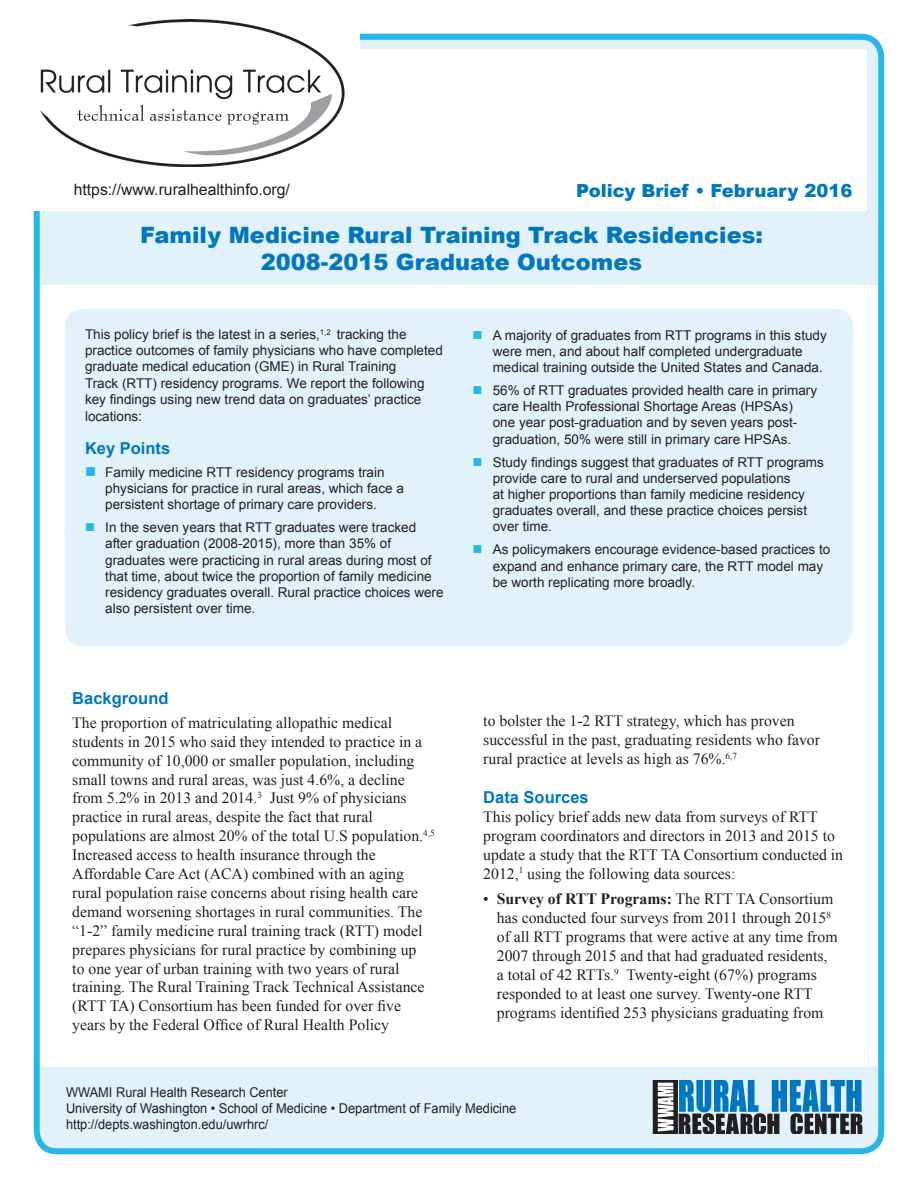
<style>
.page{position:relative;width:918px;height:1188px;background:#fff}
.page>*{position:absolute;margin:0;border:0;box-sizing:border-box;transform-origin:0 0}
.Policy_brief_title{font:900 22.5px "Arial";color:#0077c0}
.Date_line_in_masthea{font:900 18px "Arial";color:#0077c0}
.heading_1{font:700 16.5px "Arial";color:#0077c0}
.Text{font:700 16.5px "Arial";color:#0077c0}
.Text-2{font:15.75px/18.9px "Times New Roman";color:#231f20}
.Bullet_with_above_sp{font:15.75px/18.9px "Times New Roman";color:#231f20}
.Text-3{font:15.75px "Arial";color:#231f20}
.Bullet_in_blue_box{font:13.5px/16.2px "Arial";color:#231f20}
.Bullet_in_blue_box-2{font:13.5px "Arial";color:#231f20;scale:.95 1}
.s1{color:#26b6ea}
.s2{font-weight:700}
</style>
<div class="page">
<div style="left:41px;top:1066px;width:843px;height:88px;background:#e1f2fb"></div>
<div style="left:41px;top:34px;width:836px;height:251px;background:#e1f2fb"></div>
<div style="left:34px;top:34px;width:850px;height:1120px;border:6px solid #26b6ea;border-radius:20px"></div>
<img style="left:653px;top:1080px;width:209px;height:54px">
<div style="left:65px;top:309px;width:788px;height:337px;background:#e1f2fb;border-radius:18px"></div>
<div style="left:29px;top:49px;width:838px;height:162px;background:#fff"></div>
<img style="left:35px;top:20px;width:325px;height:146px">
<p class="Text-3" style="left:74px;top:179px;width:218px">https://www.ruralhealthinfo.org/</p>
<p class="Date_line_in_masthea" style="left:576px;top:178px;width:278px">Policy Brief • February 2016</p>
<p class="Policy_brief_title" style="left:140px;top:219px;width:624px">Family Medicine Rural Training Track Residencies:</p>
<p class="Policy_brief_title" style="left:261px;top:246px;width:383px">2008-2015 Graduate Outcomes</p>
<p class="Bullet_in_blue_box" style="left:85px;top:326px;width:359px">This policy brief is the latest in a series,<sup>1,2</sup> tracking the practice outcomes of family physicians who have completed graduate medical education (GME) in Rural Training<br>Track (RTT) residency programs. We report the following key findings using new trend data on graduates’ practice locations:</p>
<p class="heading_1" style="left:85px;top:437px;width:87px">Key Points</p>
<p class="Bullet_in_blue_box" style="left:105px;top:464px;width:300px;text-indent:-20px"><span class="s1">■</span> Family medicine RTT residency programs train physicians for practice in rural areas, which face a persistent shortage of primary care providers.</p>
<p class="Bullet_in_blue_box" style="left:105px;top:519px;width:340px;text-indent:-20px"><span class="s1">■</span> In the seven years that RTT graduates were tracked after graduation (2008-2015), more than 35% of graduates were practicing in rural areas during most of that time, about twice the proportion of family medicine residency graduates overall. Rural practice choices were also persistent over time.</p>
<p class="Bullet_in_blue_box" style="left:493px;top:327px;width:336px;text-indent:-20px"><span class="s1">■</span> A majority of graduates from RTT programs in this study were men, and about half completed undergraduate medical training outside the United States and Canada.</p>
<p class="Bullet_in_blue_box" style="left:472px;top:382px;width:346px;text-align:center"><span class="s1">■</span> 56% of RTT graduates provided health care in primary care Health Professional Shortage Areas (HPSAs)<br>one year post-graduation and by seven years post&shy;graduation, 50% were still in primary care HPSAs.</p>
<p class="Bullet_in_blue_box" style="left:493px;top:454px;width:333px;text-indent:-20px"><span class="s1">■</span> Study findings suggest that graduates of RTT programs provide care to rural and underserved populations<br>at higher proportions than family medicine residency graduates overall, and these practice choices persist over time.</p>
<p class="Bullet_in_blue_box" style="left:493px;top:542px;width:339px;text-indent:-20px"><span class="s1">■</span> As policymakers encourage evidence-based practices to expand and enhance primary care, the RTT model may be worth replicating more broadly.</p>
<p class="heading_1" style="left:72px;top:688px;width:98px">Background</p>
<p class="Text-2" style="left:72px;top:713px;width:364px">The proportion of matriculating allopathic medical students in 2015 who said they intended to practice in a community of 10,000 or smaller population, including small towns and rural areas, was just 4.6%, a decline from 5.2% in 2013 and 2014.<sup>3</sup> Just 9% of physicians practice in rural areas, despite the fact that rural populations are almost 20% of the total U.S population.<sup>4,5<br></sup>Increased access to health insurance through the Affordable Care Act (ACA) combined with an aging rural population raise concerns about rising health care demand worsening shortages in rural communities. The “1-2” family medicine rural training track (RTT) model prepares physicians for rural practice by combining up<br>to one year of urban training with two years of rural training. The Rural Training Track Technical Assistance (RTT TA) Consortium has been funded for over five years by the Federal Office of Rural Health Policy</p>
<p class="Text-2" style="left:483px;top:711px;width:338px">to bolster the 1-2 RTT strategy, which has proven successful in the past, graduating residents who favor rural practice at levels as high as 76%.<sup>6,7</sup></p>
<p class="Text" style="left:483px;top:786px;width:107px">Data Sources</p>
<p class="Text-2" style="left:483px;top:807px;width:361px">This policy brief adds new data from surveys of RTT program coordinators and directors in 2013 and 2015 to update a study that the RTT TA Consortium conducted in 2012,<sup>1</sup> using the following data sources:</p>
<p class="Bullet_with_above_sp" style="left:497px;top:889px;width:342px;text-indent:-14px">• <span class="s2">Survey of RTT Programs:</span> The RTT TA Consortium has conducted four surveys from 2011 through 2015<sup>8 </sup>of all RTT programs that were active at any time from 2007 through 2015 and that had graduated residents, a total of 42 RTTs.<sup>9</sup> Twenty-eight (67%) programs responded to at least one survey. Twenty-one RTT programs identified 253 physicians graduating from</p>
<p class="Bullet_in_blue_box-2" style="left:66px;top:1083px;width:235px">WWAMI Rural Health Research Center</p>
<p class="Bullet_in_blue_box-2" style="left:66px;top:1099px;width:476px">University of Washington • School of Medicine • Department of Family Medicine</p>
<p class="Bullet_in_blue_box-2" style="left:66px;top:1115px;width:215px">http://depts.washington.edu/uwrhrc/</p>
</div>
